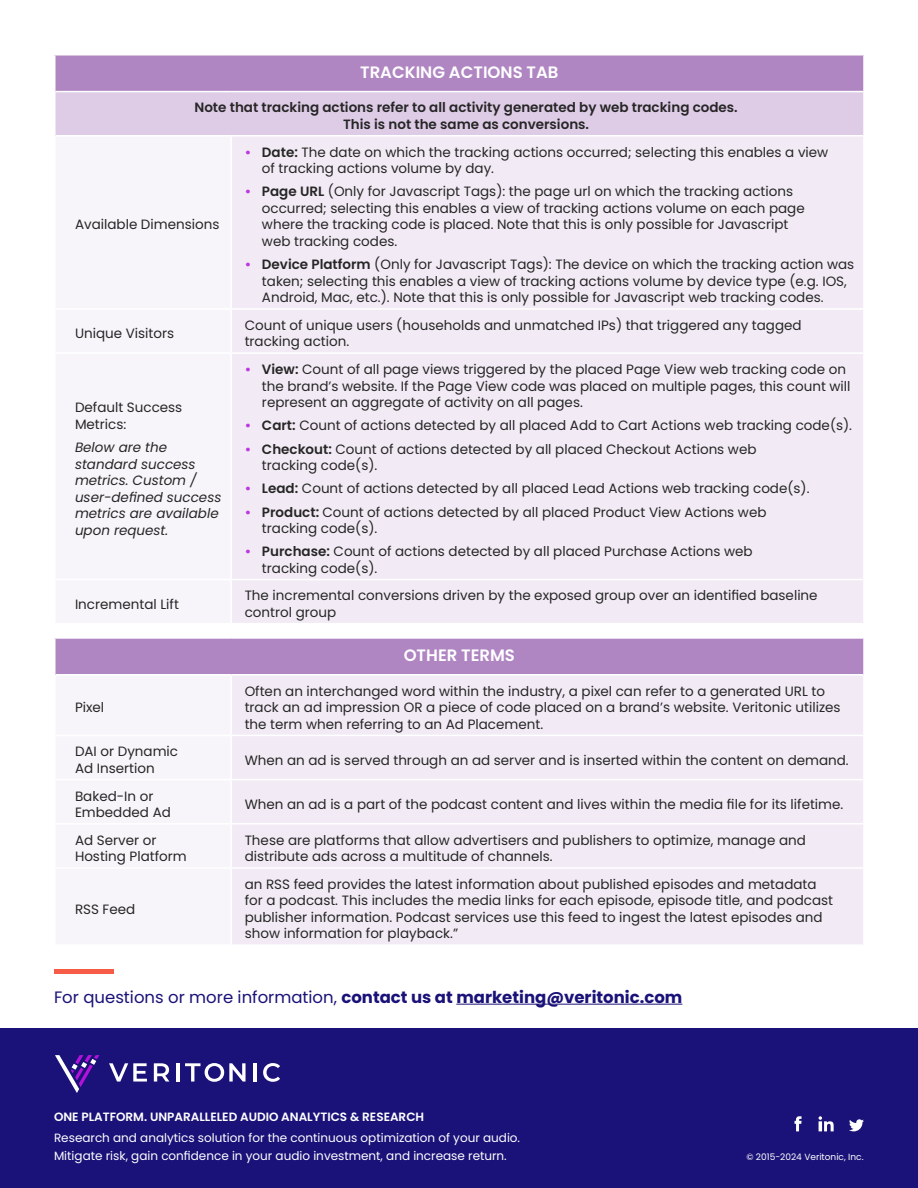
<style>
.page{position:relative;width:918px;height:1188px;background:#fff}
.page>*{position:absolute;margin:0;border:0;box-sizing:border-box;transform-origin:0 0}
.CTA_Regular_12pt{font:700 16.5px "Poppins";color:#1a1278}
.t1{font:600 16.5px "Poppins";color:#fff}
.Table_Body{font:13.5px/16.5px "Poppins";color:#262626}
.Table_Body-2{font:600 13.5px/16.5px "Poppins";color:#262626;text-align:center}
.Table_Body-3{font:italic 13.5px/16.5px "Poppins";color:#262626}
.Footer_Body_Copy{font:12px/18px "Poppins";color:#fff}
.Footer_H1{font:600 12px "Poppins";color:#fff}
.Copyright{font:9px "Poppins";color:#fff}
.s1{font-weight:600;color:#bd36e0}
.s2{font-weight:600}
.s3{font-weight:400}
</style>
<div class="page">
<div style="left:55px;top:638px;width:809px;height:37px;background:#af85c2"></div>
<div style="left:232px;top:676px;width:631px;height:268px;background:#f2ebf5"></div>
<hr style="left:54px;top:637px;width:177px;height:2px;background:#fff">
<hr style="left:231px;top:637px;width:634px;height:2px;background:#fff">
<hr style="left:56px;top:674px;width:175px;height:2px;background:#fff">
<hr style="left:231px;top:674px;width:632px;height:2px;background:#fff">
<hr style="left:231px;top:735px;width:632px;height:1px;background:#fff">
<hr style="left:231px;top:779px;width:632px;height:1px;background:#fff">
<hr style="left:231px;top:823px;width:632px;height:2px;background:#fff">
<hr style="left:231px;top:867px;width:632px;height:2px;background:#fff">
<hr style="left:54px;top:639px;width:2px;height:36px;background:#fff">
<hr style="left:863px;top:639px;width:2px;height:36px;background:#fff">
<hr style="left:456px;top:1004px;width:226px;height:1px;background:#1a1278">
<hr style="left:54px;top:970px;width:59px;height:4px;background:#f75c47">
<div style="left:55px;top:55px;width:809px;height:37px;background:#af85c2"></div>
<div style="left:55px;top:92px;width:809px;height:44px;background:#decce6"></div>
<div style="left:232px;top:136px;width:631px;height:487px;background:#f2ebf5"></div>
<hr style="left:54px;top:54px;width:177px;height:2px;background:#fff">
<hr style="left:231px;top:54px;width:634px;height:2px;background:#fff">
<hr style="left:56px;top:91px;width:175px;height:1px;background:#fff">
<hr style="left:231px;top:91px;width:632px;height:1px;background:#fff">
<hr style="left:56px;top:135px;width:175px;height:1px;background:#fff">
<hr style="left:231px;top:135px;width:632px;height:1px;background:#fff">
<hr style="left:231px;top:308px;width:632px;height:2px;background:#fff">
<hr style="left:231px;top:352px;width:632px;height:2px;background:#fff">
<hr style="left:231px;top:579px;width:632px;height:1px;background:#fff">
<hr style="left:54px;top:55px;width:2px;height:37px;background:#fff">
<hr style="left:863px;top:55px;width:2px;height:37px;background:#fff">
<hr style="left:54px;top:92px;width:2px;height:44px;background:#fff">
<hr style="left:863px;top:92px;width:2px;height:44px;background:#fff">
<div style="left:0;top:1028px;width:918px;height:160px;background:#1a1278"></div>
<svg style="left:109px;top:1063px;width:38px;height:19px"></svg>
<svg style="left:154px;top:1063px;width:15px;height:19px"></svg>
<hr style="left:176px;top:1063px;width:3px;height:19px;background:#fff">
<svg style="left:185px;top:1063px;width:61px;height:19px"></svg>
<hr style="left:254px;top:1063px;width:3px;height:19px;background:#fff">
<svg style="left:263px;top:1063px;width:17px;height:19px"></svg>
<svg style="left:55px;top:1055px;width:44px;height:38px"></svg>
<svg style="left:795px;top:1116px;width:7px;height:15px"></svg>
<svg style="left:819px;top:1116px;width:15px;height:15px"></svg>
<svg style="left:849px;top:1119px;width:15px;height:12px"></svg>
<p class="t1" style="left:360px;top:63px;width:200px">TRACKING ACTIONS TAB</p>
<p class="Table_Body-2" style="left:194px;top:100px;width:545px">Note that tracking actions refer to all activity generated by web tracking codes.<br>This is not the same as conversions.</p>
<p class="Table_Body" style="left:75px;top:217px;width:146px">Available Dimensions</p>
<p class="Table_Body" style="left:262px;top:144px;width:568px;text-indent:-17px"><span class="s1">•</span> <span class="s2">Date:</span> The date on which the tracking actions occurred; selecting this enables a view of tracking actions volume by day.</p>
<p class="Table_Body" style="left:262px;top:184px;width:544px;text-indent:-17px"><span class="s1">•</span> <span class="s2">Page URL</span> (Only for Javascript Tags): the page url on which the tracking actions occurred; selecting this enables a view of tracking actions volume on each page where the tracking code is placed. Note that this is only possible for Javascript web tracking codes.</p>
<p class="Table_Body" style="left:262px;top:256px;width:594px;text-indent:-17px"><span class="s1">•</span> <span class="s2">Device Platform</span> (Only for Javascript Tags): The device on which the tracking action was taken; selecting this enables a view of tracking actions volume by device type (e.g. IOS,<br>Android, Mac, etc.). Note that this is only possible for Javascript web tracking codes.</p>
<p class="Table_Body" style="left:75px;top:325px;width:101px">Unique Visitors</p>
<p class="Table_Body" style="left:245px;top:317px;width:559px">Count of unique users (households and unmatched IPs) that triggered any tagged tracking action.</p>
<p class="Table_Body" style="left:75px;top:399px;width:109px">Default Success<br>Metrics:</p>
<p class="Table_Body-3" style="left:75px;top:439px;width:148px">Below are the standard success metrics. Custom / user-defined success metrics are available upon request.</p>
<p class="Table_Body" style="left:262px;top:361px;width:590px;text-indent:-17px"><span class="s1">•</span> <span class="s2">View:</span> Count of all page views triggered by the placed Page View web tracking code on the brand’s website. If the Page View code was placed on multiple pages, this count will represent an aggregate of activity on all pages.</p>
<p class="Table_Body" style="left:245px;top:417px;width:609px"><span class="s1">•</span> <span class="s2">Cart:</span> Count of actions detected by all placed Add to Cart Actions web tracking code(s).</p>
<p class="Table_Body" style="left:262px;top:441px;width:496px;text-indent:-17px"><span class="s1">•</span> <span class="s2">Checkout:</span> Count of actions detected by all placed Checkout Actions web tracking code(s).</p>
<p class="Table_Body" style="left:245px;top:480px;width:566px"><span class="s1">•</span> <span class="s2">Lead:</span> Count of actions detected by all placed Lead Actions web tracking code(s).</p>
<p class="Table_Body" style="left:262px;top:504px;width:506px;text-indent:-17px"><span class="s1">•</span> <span class="s2">Product:</span> Count of actions detected by all placed Product View Actions web tracking code(s).</p>
<p class="Table_Body" style="left:262px;top:543px;width:492px;text-indent:-17px"><span class="s1">•</span> <span class="s2">Purchase:</span> Count of actions detected by all placed Purchase Actions web tracking code(s).</p>
<p class="Table_Body" style="left:75px;top:596px;width:105px">Incremental Lift</p>
<p class="Table_Body" style="left:245px;top:588px;width:574px">The incremental conversions driven by the exposed group over an identified baseline control group</p>
<p class="Table_Body" style="left:75px;top:699px;width:31px">Pixel</p>
<p class="t1" style="left:404px;top:646px;width:113px">OTHER TERMS</p>
<p class="Table_Body" style="left:245px;top:683px;width:597px">Often an interchanged word within the industry, a pixel can refer to a generated URL to track an ad impression OR a piece of code placed on a brand’s website. Veritonic utilizes the term when referring to an Ad Placement.</p>
<p class="Table_Body" style="left:75px;top:743px;width:105px">DAI or Dynamic<br>Ad Insertion</p>
<p class="Table_Body" style="left:245px;top:752px;width:606px">When an ad is served through an ad server and is inserted within the content on demand.</p>
<p class="Table_Body" style="left:75px;top:788px;width:97px">Baked-In or<br>Embedded Ad</p>
<p class="Table_Body" style="left:245px;top:796px;width:600px">When an ad is a part of the podcast content and lives within the media file for its lifetime.</p>
<p class="Table_Body" style="left:75px;top:832px;width:113px">Ad Server or<br>Hosting Platform</p>
<p class="Table_Body" style="left:245px;top:832px;width:563px">These are platforms that allow advertisers and publishers to optimize, manage and distribute ads across a multitude of channels.</p>
<p class="Table_Body" style="left:75px;top:901px;width:62px">RSS Feed</p>
<p class="Table_Body" style="left:245px;top:876px;width:590px">an RSS feed provides the latest information about published episodes and metadata for a podcast. This includes the media links for each episode, episode title, and podcast publisher information. Podcast services use this feed to ingest the latest episodes and show information for playback.”</p>
<p class="CTA_Regular_12pt" style="left:54px;top:988px;width:630px"><span class="s3">For questions or more information,</span> contact us at marketing@veritonic.com</p>
<p class="Footer_H1" style="left:54px;top:1110px;width:372px">ONE PLATFORM. UNPARALLELED AUDIO ANALYTICS &amp; RESEARCH</p>
<p class="Footer_Body_Copy" style="left:54px;top:1128px;width:468px">Research and analytics solution for the continuous optimization of your audio.<br>Mitigate risk, gain confidence in your audio investment, and increase return.</p>
<p class="Copyright" style="left:746px;top:1151px;width:119px">© 2015-2024 Veritonic, Inc.</p>
</div>
